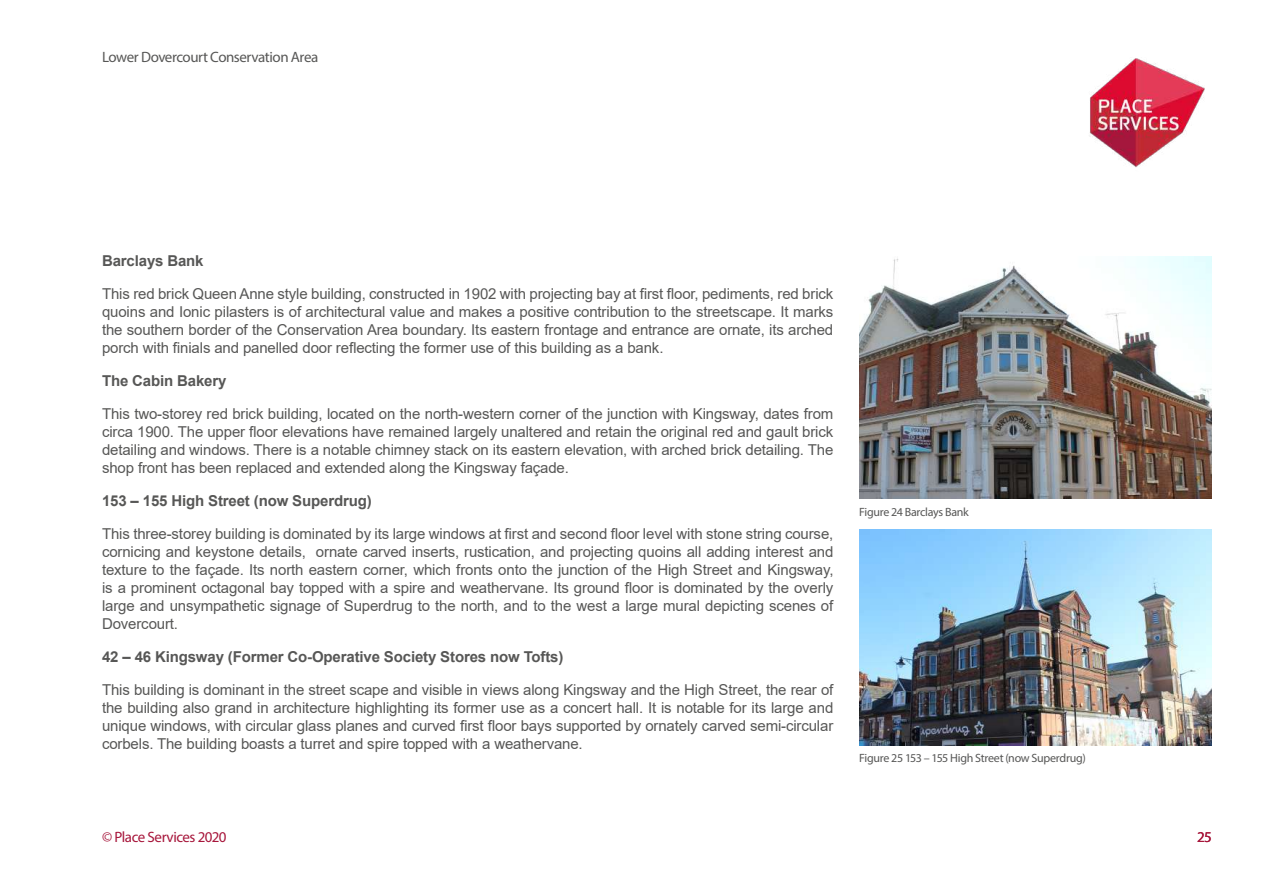
<style>
.page{position:relative;width:1263px;height:893px;background:#fff}
.page>*{position:absolute;margin:0;border:0;box-sizing:border-box;transform-origin:0 0}
.t1{font:15px/18px "Arial";letter-spacing:-.01em;color:#575756;text-align:justify}
.t2{font:700 15px "Arial";letter-spacing:-.01em;color:#575756}
.t3{font:15px "Myriad Pro";letter-spacing:-.03em;color:#575756}
.t4{font:15px "Myriad Pro";letter-spacing:-.03em;color:#a7163b}
.t5{font:12px "Myriad Pro";letter-spacing:-.025em;color:#575756}
</style>
<div class="page">
<img style="left:859px;top:257px;width:353px;height:242px">
<img style="left:859px;top:529px;width:353px;height:217px">
<img style="left:1089px;top:58px;width:116px;height:109px">
<p class="t3" style="left:102px;top:48px;width:218px">Lower Dovercourt Conservation Area</p>
<p class="t2" style="left:102px;top:250px;width:103px">Barclays Bank</p>
<p class="t1" style="left:102px;top:285px;width:733px">This red brick Queen Anne style building, constructed in 1902 with projecting bay at first floor, pediments, red brick quoins and Ionic pilasters is of architectural value and makes a positive contribution to the streetscape. It marks the southern border of the Conservation Area boundary. Its eastern frontage and entrance are ornate, its arched porch with finials and panelled door reflecting the former use of this building as a bank.</p>
<p class="t2" style="left:102px;top:370px;width:126px">The Cabin Bakery</p>
<p class="t1" style="left:102px;top:405px;width:733px">This two-storey red brick building, located on the north-western corner of the junction with Kingsway, dates from circa 1900. The upper floor elevations have remained largely unaltered and retain the original red and gault brick detailing and windows. There is a notable chimney stack on its eastern elevation, with arched brick detailing. The shop front has been replaced and extended along the Kingsway façade.</p>
<p class="t2" style="left:102px;top:490px;width:271px">153 – 155 High Street (now Superdrug)</p>
<p class="t1" style="left:102px;top:525px;width:733px">This three-storey building is dominated by its large windows at first and second floor level with stone string course, cornicing and keystone details, ornate carved inserts, rustication, and projecting quoins all adding interest and texture to the façade. Its north eastern corner, which fronts onto the junction of the High Street and Kingsway, is a prominent octagonal bay topped with a spire and weathervane. Its ground floor is dominated by the overly large and unsympathetic signage of Superdrug to the north, and to the west a large mural depicting scenes of Dovercourt.</p>
<p class="t2" style="left:102px;top:646px;width:463px">42 – 46 Kingsway (Former Co-Operative Society Stores now Tofts)</p>
<p class="t1" style="left:102px;top:681px;width:733px">This building is dominant in the street scape and visible in views along Kingsway and the High Street, the rear of the building also grand in architecture highlighting its former use as a concert hall. It is notable for its large and unique windows, with circular glass planes and curved first floor bays supported by ornately carved semi-circular corbels. The building boasts a turret and spire topped with a weathervane.</p>
<p class="t5" style="left:859px;top:505px;width:111px">Figure 24 Barclays Bank</p>
<p class="t5" style="left:859px;top:751px;width:228px">Figure 25 153 – 155 High Street (now Superdrug)</p>
<p class="t4" style="left:102px;top:828px;width:126px">© Place Services 2020</p>
<p class="t4" style="left:1197px;top:828px;width:16px">25</p>
</div>
